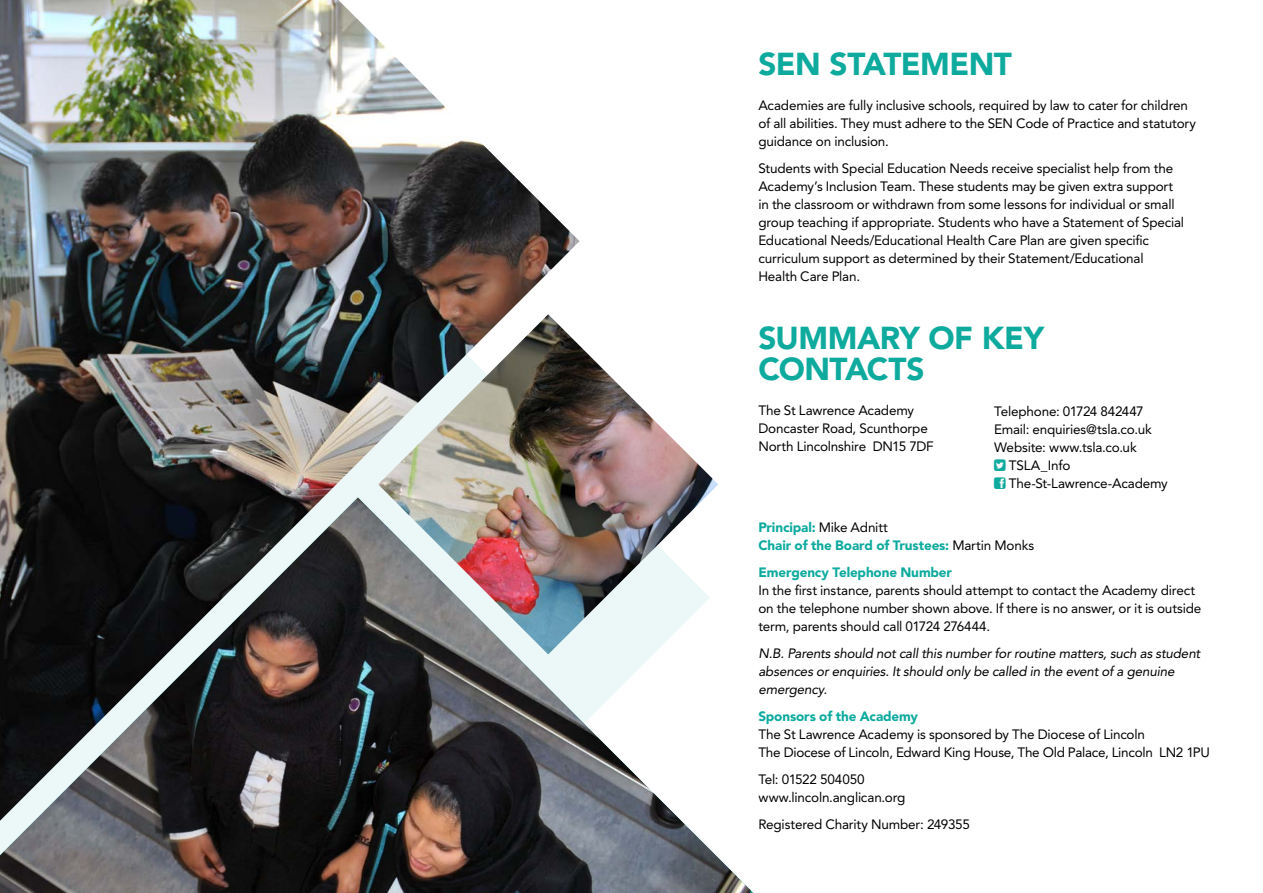
<style>
.page{position:relative;width:1263px;height:893px;background:#fff}
.page>*{position:absolute;margin:0;border:0;box-sizing:border-box;transform-origin:0 0}
.t1{font:900 31.5px/31.5px "Avenir";letter-spacing:-.015em;color:#0eaa9e}
.t2{font:13.5px/18px "Avenir";letter-spacing:-.015em;color:#000}
.t3{font:italic 13.5px/18px "Avenir";letter-spacing:-.015em;color:#000}
.t4{font:900 13.5px/18px "Avenir";letter-spacing:-.01em;color:#0eaa9e}
.s1{font-weight:400;color:#000}
</style>
<div class="page">
<img style="left:0;top:0;width:579px;height:497px">
<img style="left:0;top:497px;width:750px;height:396px">
<img style="left:378px;top:314px;width:340px;height:340px">
<h1 class="t1" style="left:758px;top:48px;width:255px">SEN STATEMENT</h1>
<p class="t2" style="left:758px;top:96px;width:439px">Academies are fully inclusive schools, required by law to cater for children of all abilities. They must adhere to the SEN Code of Practice and statutory guidance on inclusion.</p>
<p class="t2" style="left:758px;top:159px;width:427px">Students with Special Education Needs receive specialist help from the Academy’s Inclusion Team. These students may be given extra support in the classroom or withdrawn from some lessons for individual or small group teaching if appropriate. Students who have a Statement of Special Educational Needs/Educational Health Care Plan are given specific curriculum support as determined by their Statement/Educational Health Care Plan.</p>
<h1 class="t1" style="left:758px;top:321px;width:287px">SUMMARY OF KEY<br>CONTACTS</h1>
<p class="t2" style="left:758px;top:401px;width:177px">The St Lawrence Academy<br>Doncaster Road, Scunthorpe<br>North Lincolnshire DN15 7DF</p>
<p class="t2" style="left:994px;top:403px;width:151px">Telephone: 01724 842447</p>
<p class="t2" style="left:994px;top:421px;width:159px">Email: enquiries@tsla.co.uk</p>
<p class="t2" style="left:994px;top:439px;width:144px">Website: www.tsla.co.uk</p>
<p class="t2" style="left:1009px;top:457px;width:63px">TSLA_Info</p>
<p class="t2" style="left:1009px;top:475px;width:160px">The-St-Lawrence-Academy</p>
<p class="t4" style="left:758px;top:518px;width:277px">Principal: <span class="s1">Mike Adnitt<br></span>Chair of the Board of Trustees: <span class="s1">Martin Monks</span></p>
<p class="t4" style="left:758px;top:563px;width:195px">Emergency Telephone Number</p>
<p class="t2" style="left:758px;top:581px;width:445px">In the first instance, parents should attempt to contact the Academy direct on the telephone number shown above. If there is no answer, or it is outside term, parents should call 01724 276444.</p>
<p class="t3" style="left:758px;top:644px;width:443px">N.B. Parents should not call this number for routine matters, such as student absences or enquiries. It should only be called in the event of a genuine emergency.</p>
<p class="t4" style="left:758px;top:707px;width:161px">Sponsors of the Academy</p>
<p class="t2" style="left:758px;top:725px;width:453px">The St Lawrence Academy is sponsored by The Diocese of Lincoln<br>The Diocese of Lincoln, Edward King House, The Old Palace, Lincoln LN2 1PU</p>
<p class="t2" style="left:758px;top:770px;width:149px">Tel: 01522 504050 www.lincoln.anglican.org</p>
<p class="t2" style="left:758px;top:815px;width:213px">Registered Charity Number: 249355</p>
</div>
